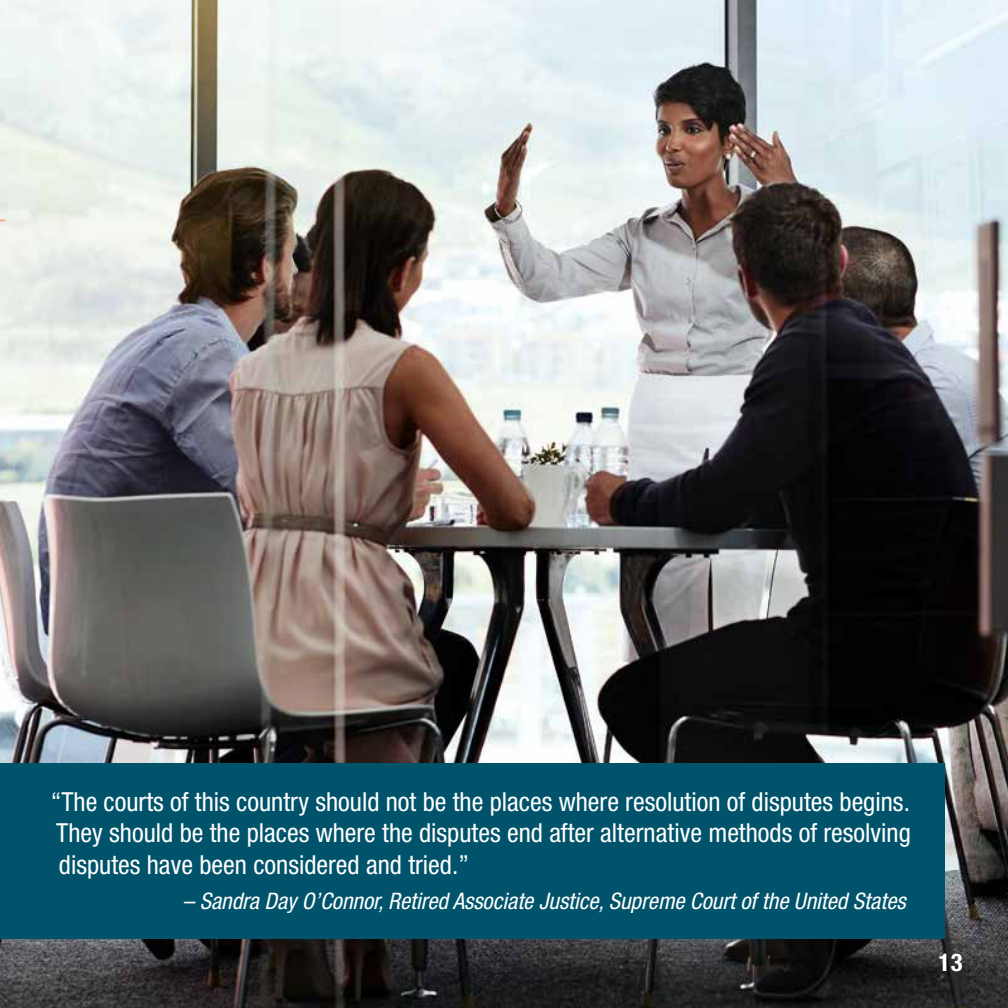
<style>
.page{position:relative;width:1008px;height:1008px;background:#fff}
.page>*{position:absolute;margin:0;border:0;box-sizing:border-box;transform-origin:0 0}
.t1{font:condensed 26.25px/31.5px "Helvetica Neue LT Std";color:#fff;text-align:justify}
.t2{font:700 condensed 24.5px "Helvetica Neue LT Std";color:#fff}
.t3{font:italic condensed 22.75px "Helvetica Neue LT Std";color:#fff}
</style>
<div class="page">
<img style="left:0;top:0;width:1008px;height:1008px">
<div style="left:0;top:763px;width:945px;height:176px;background:#00536a"></div>
<p class="t1" style="left:51px;top:786px;width:862px">“The courts of this country should not be the places where resolution of disputes begins.<br>They should be the places where the disputes end after alternative methods of resolving disputes have been considered and tried.”</p>
<p class="t3" style="left:183px;top:888px;width:724px">– Sandra Day O’Connor, Retired Associate Justice, Supreme Court of the United States</p>
<p class="t2" style="left:938px;top:948px;width:26px">13</p>
</div>
